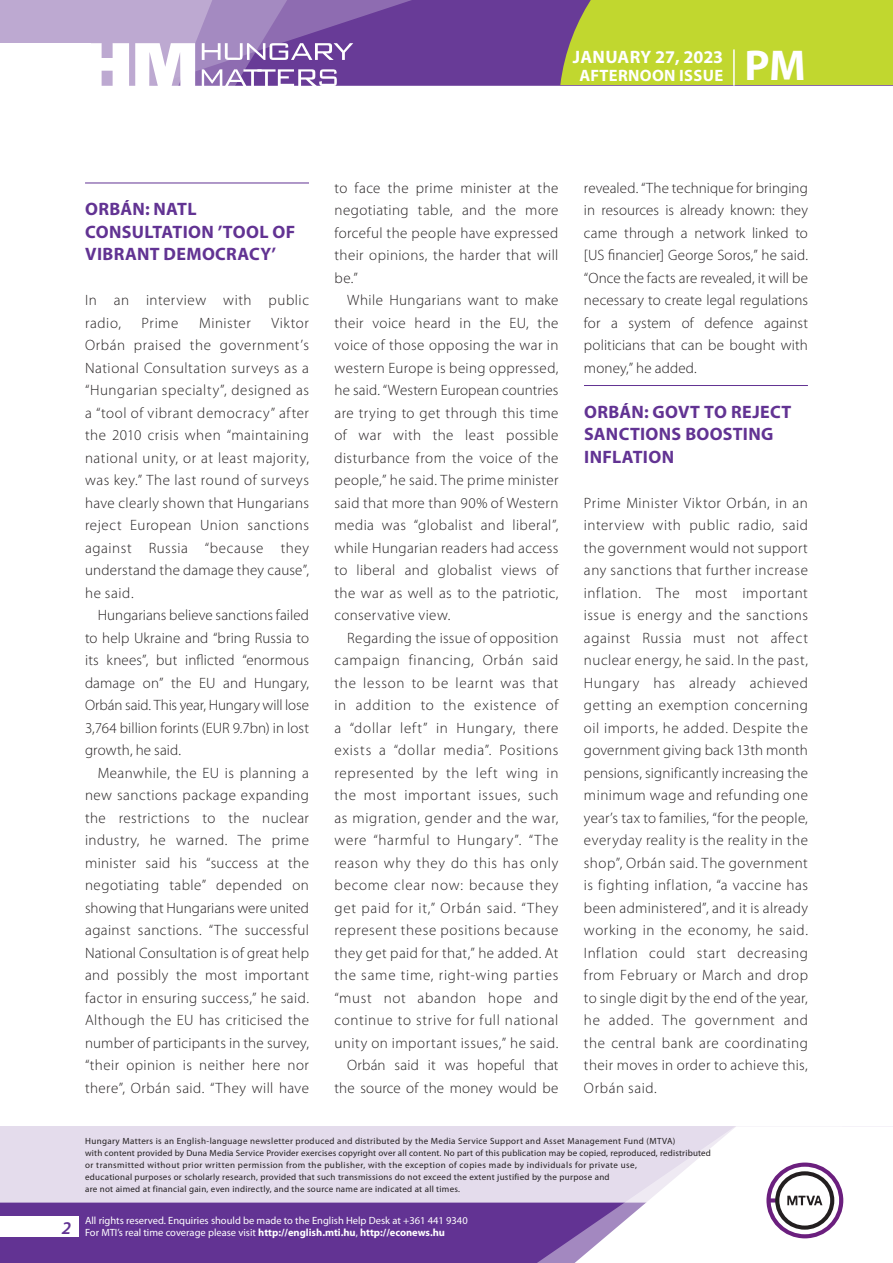
<style>
.page{position:relative;width:893px;height:1263px;background:#fff}
.page>*{position:absolute;margin:0;border:0;box-sizing:border-box;transform-origin:0 0}
.t1{font:700 43.35px "Myriad Pro";color:#fff}
._01_cimsor{font:700 18px/22.5px "Myriad Pro";letter-spacing:.02em;color:#623393}
.t2{font:700 18px "Myriad Pro";color:#fff}
.t3{font:italic 600 18px "Myriad Pro";color:#623393}
.t4{font:700 16.5px "Myriad Pro";letter-spacing:.02em;color:#fff}
._03_kenyer_szöveg-2{font:300 15px/22.5px "Myriad Pro";letter-spacing:.025em;color:#231f20;text-align:justify}
._03_kenyer_szöveg-1{font:300 15px/22.5px "Myriad Pro";letter-spacing:.035em;color:#231f20;text-align:justify}
.t5{font:10.5px/12px "Myriad Pro";color:#fff}
.t6{font:9px/12px "Myriad Pro";letter-spacing:.03em;color:#231f20}
.s1{font-weight:700}
</style>
<div class="page">
<div style="left:0;top:1126px;width:893px;height:137px;background:#e4dcec"></div>
<div style="left:0;top:1202px;width:506px;height:61px;background:#623393"></div>
<div style="left:506px;top:1202px;width:43px;height:61px;background:#623393"></div>
<svg style="left:549px;top:1126px;width:344px;height:137px;fill:#fff"></svg>
<svg style="left:766px;top:1162px;width:77px;height:76px;background:#c5b8c8"></svg>
<div style="left:0;top:1216px;width:79px;height:20px;background:#fff"></div>
<div style="left:0;top:0;width:893px;height:85px;background:#683b97"></div>
<div style="left:560px;top:0;width:333px;height:85px;background:#c1d72f"></div>
<hr style="left:733px;top:49px;width:2px;height:37px;background:#fff">
<svg style="left:0;top:0;width:479px;height:86px"></svg>
<hr style="left:85px;top:183px;width:224px;height:1px;background:#623393">
<hr style="left:584px;top:385px;width:224px;height:1px;background:#623393">
<p class="t2" style="left:573px;top:45px;width:152px">January 27, 2023</p>
<p class="t4" style="left:579px;top:65px;width:145px">AFTERNOON ISSUE</p>
<h1 class="t1" style="left:745px;top:37px;width:63px">PM</h1>
<p class="_01_cimsor" style="left:85px;top:197px;width:212px">ORBÁN: NATL<br>CONSULTATION ’TOOL OF<br>VIBRAN</p>
<p class="_01_cimsor" style="left:150px;top:242px;width:128px">T DEMOCRACY’</p>
<p class="_03_kenyer_szöveg-1" style="left:85px;top:289px;width:225px">In an interview with public radio,</p>
<p class="_03_kenyer_szöveg-1" style="left:85px;top:311px;width:225px;text-indent:186px">Viktor Orbán praised the government’s National Consultation surveys as a “Hungarian specialty”, designed as a “tool of vibrant democracy” after the 2010 crisis when “maintaining national unity, or at least majority, was key.” The last round of surveys have clearly shown that Hungarians reject European Union sanctions against Russia “because they understand the damage they cause”, he said.</p>
<p class="_03_kenyer_szöveg-2" style="left:85px;top:604px;width:225px;text-indent:13px">Hungarians believe sanctions failed to help Ukraine and “bring Russia to its knees”, but inflicted “enormous damage on” the EU and Hungary, Orbán said. This year, Hungary will lose 3,764 billion forints (EUR 9.7bn) in lost growth, he said.</p>
<p class="_03_kenyer_szöveg-2" style="left:85px;top:761px;width:225px;text-indent:13px">Meanwhile, the EU is planning a new sanctions package expanding the restrictions to the nuclear industry, he warned. The prime minister said his “success at the negotiating table” depended on showing that Hungarians were united against sanctions. “The successful National Consultation is of great help and possibly the most important factor in ensuring success,” he said.<br>Although the EU has criticised the number of participants in the survey, “their opinion is neither here nor there”, Orbán said. “They will have</p>
<p class="_03_kenyer_szöveg-1" style="left:142px;top:311px;width:38px">Prime</p>
<p class="_03_kenyer_szöveg-1" style="left:199px;top:311px;width:53px">Minister</p>
<p class="_03_kenyer_szöveg-2" style="left:334px;top:176px;width:225px">to face the prime minister at the negotiating table, and the more forceful the people have expressed their opinions, the harder that will be.”</p>
<p class="_03_kenyer_szöveg-2" style="left:334px;top:289px;width:225px;text-indent:13px">While Hungarians want to make their voice heard in the EU, the voice of those opposing the war in western Europe is being oppressed, he said. “Western European countries are trying to get through this time of war with the least possible disturbance from the voice of the people,” he said. The prime minister said that more than 90% of Western media was “globalist and liberal”, while Hungarian readers had access to liberal and globalist views of the war as well as to the patriotic, conservative view.</p>
<p class="_03_kenyer_szöveg-2" style="left:334px;top:626px;width:225px;text-indent:13px">Regarding the issue of opposition campaign financing, Orbán said the lesson to be learnt was that in addition to the existence of a “dollar left” in Hungary, there exists a “dollar media”. Positions represented by the left wing in the most important issues, such as migration, gender and the war, were “harmful to Hungary”. “The reason why they do this has only become clear now: because they get paid for it,” Orbán said. “They represent these positions because they get paid for that,” he added. At the same time, right-wing parties “must not abandon hope and continue to strive for full national unity on important issues,” he said.</p>
<p class="_03_kenyer_szöveg-2" style="left:334px;top:1054px;width:225px;text-align:right">Orbán said it was hopeful that the source of the money would be</p>
<p class="_03_kenyer_szöveg-2" style="left:584px;top:176px;width:225px">revealed. “The technique for bringing in resources is already known: they came through a network linked to [US financier] George Soros,” he said. “Once the facts are revealed, it will be necessary to create legal regulations for a system of defence against politicians that can be bought with money,” he added.</p>
<p class="_01_cimsor" style="left:584px;top:400px;width:209px">ORBÁN: GOVT TO REJECT<br>SANCTIONS BOOSTING<br>INFLATION</p>
<p class="_03_kenyer_szöveg-1" style="left:584px;top:491px;width:225px">Prime Minister Viktor Orbán, in an interview with public radio, said the government would not support any sanctions that further increase inflation. The most important issue is energy and the sanctions against Russia must not affect nuclear energy, he said. In the past, Hungary has already achieved getting an exemption concerning oil imports, he added. Despite the government giving back 13th month pensions, significantly increasing the minimum wage and refunding one year’s tax to families, “for the people, everyday reality is the reality in the shop”, Orbán said. The government is fighting inflation, “a vaccine has been administered”, and it is already working in the economy, he said.<br>Inflation could start decreasing from February or March and drop to single digit by the end of the year, he added. The government and the central bank are coordinating their moves in order to achieve this, Orbán said.</p>
<p class="t3" style="left:62px;top:1217px;width:11px">2</p>
<p class="t6" style="left:85px;top:1134px;width:627px">Hungary Matters is an English-language newsletter produced and distributed by the Media Service Support and Asset Management Fund (MTVA)<br>with content provided by Duna Media Service Provider exercises copyright over all content. No part of this publication may be copied, reproduced, redistributed or transmitted without prior written permission from the publisher, with the exception of copies made by individuals for private use,<br>educational purposes or scholarly research, provided that such transmissions do not exceed the extent justified by the purpose and<br>are not aimed at financial gain, even indirectly, and the source name are indicated at all times.</p>
<p class="t5" style="left:85px;top:1214px;width:384px">All rights reserved. Enquiries should be made to the English Help Desk at +361 441 9340<br>For MTI’s real time coverage please visit <span class="s1">http://english.mti.hu</span>, <span class="s1">http://econews.hu</span></p>
</div>
